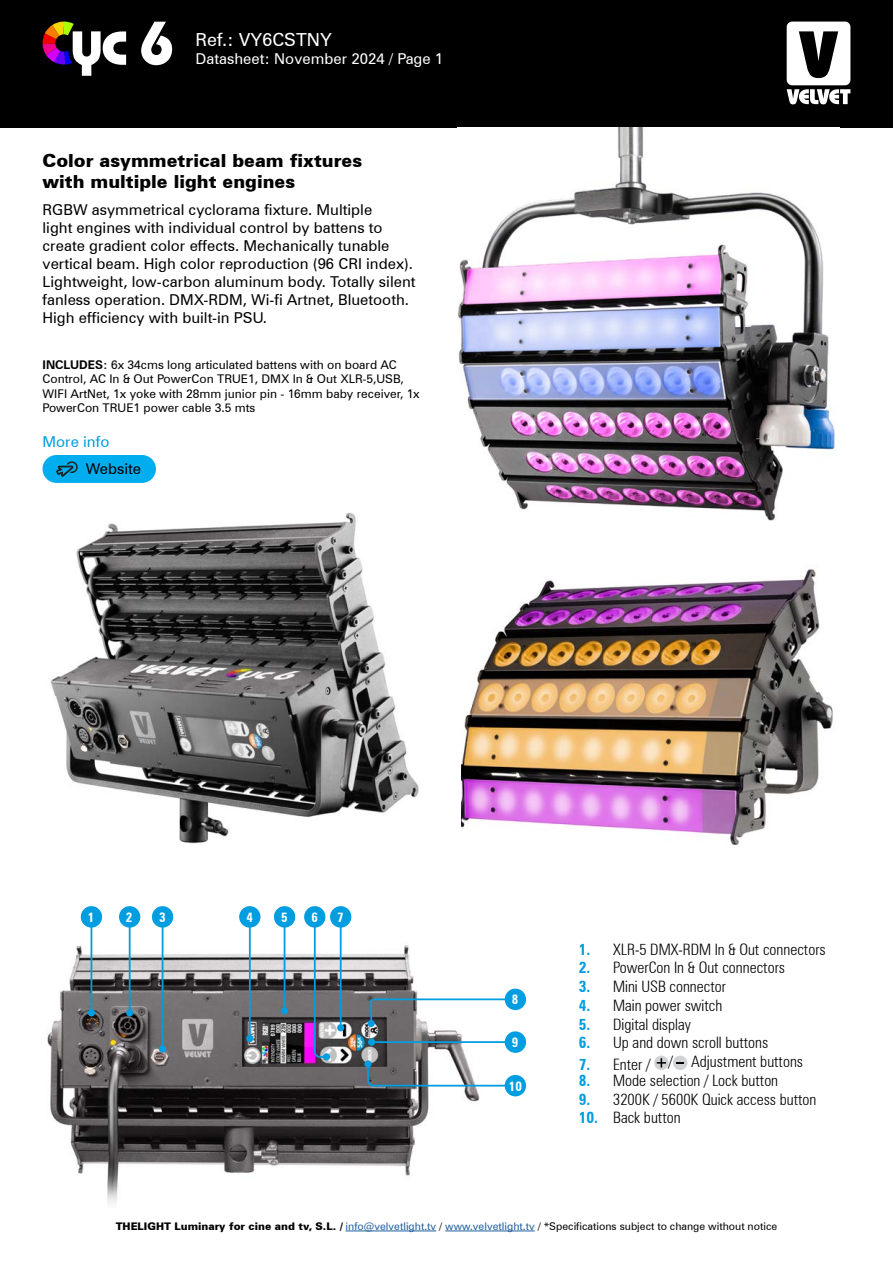
<style>
.page{position:relative;width:893px;height:1263px;background:#fff}
.page>*{position:absolute;margin:0;border:0;box-sizing:border-box;transform-origin:0 0}
.t1{font:900 18px/21.6px "Zurich BT";color:#000}
.t2{font:18px "Zurich BT";color:#fff}
.t3{font:300 condensed 15.75px "Zurich BT";color:#000}
.t4{font:15px/18px "Zurich BT";color:#000}
.t5{font:15px "Zurich BT";color:#fff}
.t6{font:15px "Zurich BT";color:#009de0}
.t7{font:700 condensed 13.2px "Zurich BT";color:#fff}
.t8{font:12px/14.4px "Zurich BT";color:#000}
.t9{font:10.5px "Zurich BT";color:#000}
.s1{font-weight:700}
.s2{font-weight:700;color:#009de0}
.s3{font-weight:900}
.s4{color:#215e9e}
</style>
<div class="page">
<div style="left:0;top:0;width:893px;height:128px;background:#000"></div>
<svg style="left:787px;top:22px;width:63px;height:82px"></svg>
<svg style="left:141px;top:22px;width:31px;height:43px"></svg>
<svg style="left:42px;top:21px;width:84px;height:55px"></svg>
<hr style="left:346px;top:1230px;width:90px;height:1px;background:#215e9e">
<hr style="left:445px;top:1230px;width:90px;height:1px;background:#215e9e">
<img style="left:47px;top:906px;width:433px;height:298px">
<svg style="left:654px;top:1055px;width:15px;height:15px"></svg>
<svg style="left:657px;top:1058px;width:9px;height:9px"></svg>
<div style="left:673px;top:1055px;width:14px;height:15px;background:#d1d3d4;border-radius:50%"></div>
<svg style="left:676px;top:1062px;width:8px;height:2px"></svg>
<div style="left:81px;top:906px;width:21px;height:22px;background:#009de0;border-radius:50%"></div>
<div style="left:505px;top:1031px;width:21px;height:22px;background:#009de0;border-radius:50%"></div>
<div style="left:505px;top:1075px;width:21px;height:21px;background:#009de0;border-radius:50%"></div>
<div style="left:505px;top:988px;width:21px;height:22px;background:#009de0;border-radius:50%"></div>
<div style="left:119px;top:906px;width:21px;height:22px;background:#009de0;border-radius:50%"></div>
<div style="left:152px;top:906px;width:21px;height:22px;background:#009de0;border-radius:50%"></div>
<div style="left:239px;top:906px;width:21px;height:22px;background:#009de0;border-radius:50%"></div>
<div style="left:274px;top:906px;width:21px;height:22px;background:#009de0;border-radius:50%"></div>
<div style="left:304px;top:906px;width:21px;height:22px;background:#009de0;border-radius:50%"></div>
<div style="left:330px;top:906px;width:21px;height:22px;background:#009de0;border-radius:50%"></div>
<hr style="left:372px;top:1041px;width:138px;height:2px;background:#009de0">
<div style="left:368px;top:1038px;width:7px;height:8px;background:#009de0;border-radius:50%"></div>
<svg style="left:366px;top:1062px;width:146px;height:25px"></svg>
<div style="left:364px;top:1060px;width:8px;height:8px;background:#009de0;border-radius:50%"></div>
<svg style="left:369px;top:997px;width:143px;height:28px"></svg>
<div style="left:368px;top:1020px;width:7px;height:7px;background:#009de0;border-radius:50%"></div>
<hr style="left:91px;top:926px;width:1px;height:87px;background:#009de0">
<div style="left:88px;top:1009px;width:7px;height:7px;background:#009de0;border-radius:50%"></div>
<hr style="left:129px;top:926px;width:2px;height:87px;background:#009de0">
<div style="left:126px;top:1009px;width:7px;height:7px;background:#009de0;border-radius:50%"></div>
<hr style="left:162px;top:926px;width:1px;height:123px;background:#009de0">
<div style="left:159px;top:1045px;width:7px;height:7px;background:#009de0;border-radius:50%"></div>
<hr style="left:249px;top:926px;width:2px;height:112px;background:#009de0">
<div style="left:246px;top:1035px;width:7px;height:7px;background:#009de0;border-radius:50%"></div>
<hr style="left:284px;top:926px;width:1px;height:85px;background:#009de0">
<div style="left:281px;top:1007px;width:7px;height:7px;background:#009de0;border-radius:50%"></div>
<svg style="left:313px;top:925px;width:15px;height:134px"></svg>
<div style="left:323px;top:1053px;width:7px;height:7px;background:#009de0;border-radius:50%"></div>
<hr style="left:340px;top:926px;width:2px;height:102px;background:#009de0">
<div style="left:337px;top:1024px;width:7px;height:7px;background:#009de0;border-radius:50%"></div>
<img style="left:457px;top:128px;width:378px;height:393px">
<img style="left:461px;top:569px;width:372px;height:276px">
<img style="left:50px;top:513px;width:369px;height:331px">
<div style="left:43px;top:455px;width:113px;height:28px;background:#00aeef;border-radius:14px"></div>
<svg style="left:56px;top:461px;width:22px;height:16px"></svg>
<p class="t2" style="left:196px;top:28px;width:138px">Ref.: VY6CSTNY</p>
<p class="t5" style="left:196px;top:49px;width:249px">Datasheet: November 2024 / Page 1</p>
<p class="t1" style="left:43px;top:149px;width:321px">Color asymmetrical beam fixtures with multiple light engines</p>
<p class="t4" style="left:43px;top:200px;width:375px">RGBW asymmetrical cyclorama fixture. Multiple<br>light engines with individual control by battens to create gradient color effects. Mechanically tunable vertical beam. High color reproduction (96 CRI index).<br>Lightweight, low-carbon aluminum body. Totally silent fanless operation. DMX-RDM, Wi-fi Artnet, Bluetooth.<br>High efficiency with built-in PSU.</p>
<p class="t8" style="left:43px;top:357px;width:379px"><span class="s1">INCLUDES:</span> 6x 34cms long articulated battens with on board AC Control, AC In &amp; Out PowerCon TRUE1, DMX In &amp; Out XLR-5,USB, WIFI ArtNet, 1x yoke with 28mm junior pin - 16mm baby receiver, 1x PowerCon TRUE1 power cable 3.5 mts</p>
<p class="t6" style="left:43px;top:433px;width:68px">More info</p>
<p class="t4" style="left:86px;top:459px;width:57px">Website</p>
<p class="t7" style="left:88px;top:909px;width:8px">1</p>
<p class="t7" style="left:126px;top:909px;width:8px">2</p>
<p class="t7" style="left:159px;top:909px;width:8px">3</p>
<p class="t7" style="left:246px;top:909px;width:8px">4</p>
<p class="t7" style="left:281px;top:909px;width:8px">5</p>
<p class="t7" style="left:311px;top:909px;width:8px">6</p>
<p class="t7" style="left:337px;top:909px;width:8px">7</p>
<p class="t7" style="left:512px;top:992px;width:8px">8</p>
<p class="t7" style="left:512px;top:1034px;width:8px">9</p>
<p class="t7" style="left:509px;top:1078px;width:15px">10</p>
<p class="t3" style="left:579px;top:939px;width:249px"><span class="s2">1.</span> XLR-5 DMX-RDM In &amp; Out connectors</p>
<p class="t3" style="left:579px;top:958px;width:208px"><span class="s2">2.</span> PowerCon In &amp; Out connectors</p>
<p class="t3" style="left:579px;top:977px;width:149px"><span class="s2">3.</span> Mini USB connector</p>
<p class="t3" style="left:579px;top:996px;width:145px"><span class="s2">4.</span> Main power switch</p>
<p class="t3" style="left:579px;top:1014px;width:114px"><span class="s2">5.</span> Digital display</p>
<p class="t3" style="left:579px;top:1033px;width:191px"><span class="s2">6.</span> Up and down scroll buttons</p>
<p class="t3" style="left:579px;top:1052px;width:226px"><span class="s2">7.</span> Enter / / Adjustment buttons</p>
<p class="t3" style="left:579px;top:1071px;width:201px"><span class="s2">8.</span> Mode selection / Lock button</p>
<p class="t3" style="left:579px;top:1089px;width:239px"><span class="s2">9.</span> 3200K / 5600K Quick access button</p>
<p class="t3" style="left:579px;top:1108px;width:103px"><span class="s2">10.</span> Back button</p>
<p class="t9" style="left:116px;top:1220px;width:663px"><span class="s3">THELIGHT Luminary for cine and tv, S.L. /</span> <span class="s4">info@velvetlight.tv</span> / <span class="s4">www.velvetlight.tv</span> / *Specifications subject to change without notice</p>
</div>
